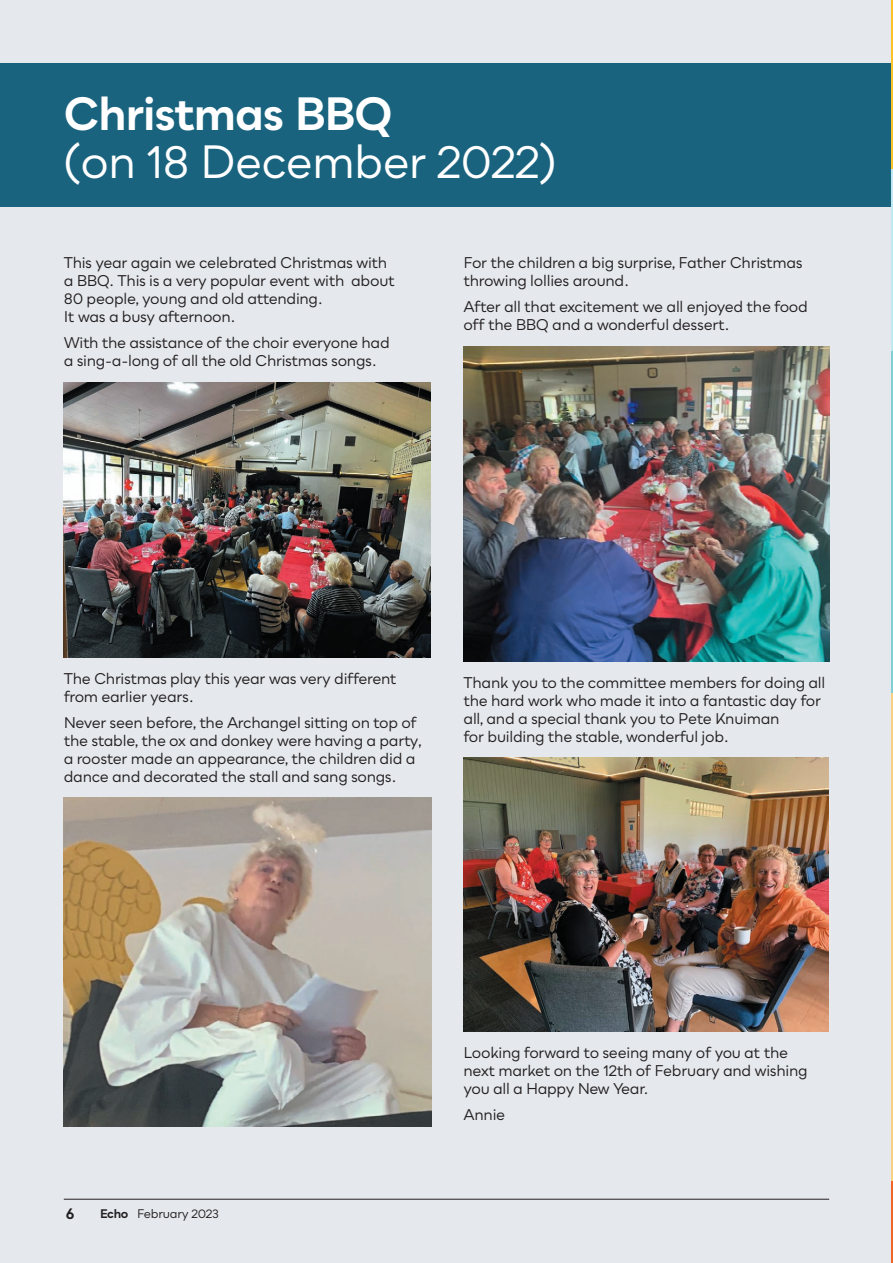
<style>
.page{position:relative;width:893px;height:1263px;background:#e5e9ee}
.page>*{position:absolute;margin:0;border:0;box-sizing:border-box;transform-origin:0 0}
.t1{font:45px "Bozon";letter-spacing:-.02em;color:#fff}
.t2{font:700 45px "Bozon";letter-spacing:-.03em;color:#fff}
.t3{font:15px/18px "Bozon";letter-spacing:-.02em;color:#231f20}
.t4{font:700 15px "Bozon";color:#231f20}
.t5{font:12px "Bozon";letter-spacing:-.025em;color:#231f20}
.s1{font-weight:700}
</style>
<div class="page">
<hr style="left:64px;top:1199px;width:765px;height:1px;background:#231f20">
<div style="left:0;top:64px;width:893px;height:143px;background:#19637e"></div>
<img style="left:64px;top:382px;width:366px;height:275px">
<img style="left:64px;top:798px;width:368px;height:329px">
<img style="left:463px;top:346px;width:366px;height:315px">
<img style="left:463px;top:757px;width:366px;height:274px">
<hr style="left:892px;top:0;width:1px;height:169px;background:#fec227">
<hr style="left:892px;top:169px;width:1px;height:182px;background:#c1e7f1">
<hr style="left:892px;top:351px;width:1px;height:342px;background:#7fcfd4">
<hr style="left:892px;top:693px;width:1px;height:491px;background:#fad082">
<hr style="left:892px;top:1181px;width:1px;height:82px;background:#f16528">
<h1 class="t2" style="left:63px;top:84px;width:331px">Christmas BBQ</h1>
<h1 class="t1" style="left:63px;top:133px;width:495px">(on 18 December 2022)</h1>
<p class="t3" style="left:64px;top:253px;width:333px">This year again we celebrated Christmas with a BBQ. This is a very popular event with about 80 people, young and old attending.<br>It was a busy afternoon.</p>
<p class="t3" style="left:64px;top:334px;width:328px">With the assistance of the choir everyone had a sing-a-long of all the old Christmas songs.</p>
<p class="t3" style="left:463px;top:253px;width:341px">For the children a big surprise, Father Christmas throwing lollies around.</p>
<p class="t3" style="left:463px;top:298px;width:346px">After all that excitement we all enjoyed the food off the BBQ and a wonderful dessert.</p>
<p class="t3" style="left:64px;top:669px;width:334px">The Christmas play this year was very different from earlier years.</p>
<p class="t3" style="left:64px;top:713px;width:359px">Never seen before, the Archangel sitting on top of the stable, the ox and donkey were having a party, a rooster made an appearance, the children did a dance and decorated the stall and sang songs.</p>
<p class="t3" style="left:463px;top:673px;width:363px">Thank you to the committee members for doing all the hard work who made it into a fantastic day for all, and a special thank you to Pete Knuiman<br>for building the stable, wonderful job.</p>
<p class="t4" style="left:66px;top:1203px;width:10px">6</p>
<p class="t5" style="left:100px;top:1205px;width:120px"><span class="s1">Echo</span> February 2023</p>
<p class="t3" style="left:463px;top:1043px;width:346px">Looking forward to seeing many of you at the next market on the 12th of February and wishing you all a Happy New Year.</p>
<p class="t3" style="left:463px;top:1106px;width:43px">Annie</p>
</div>
